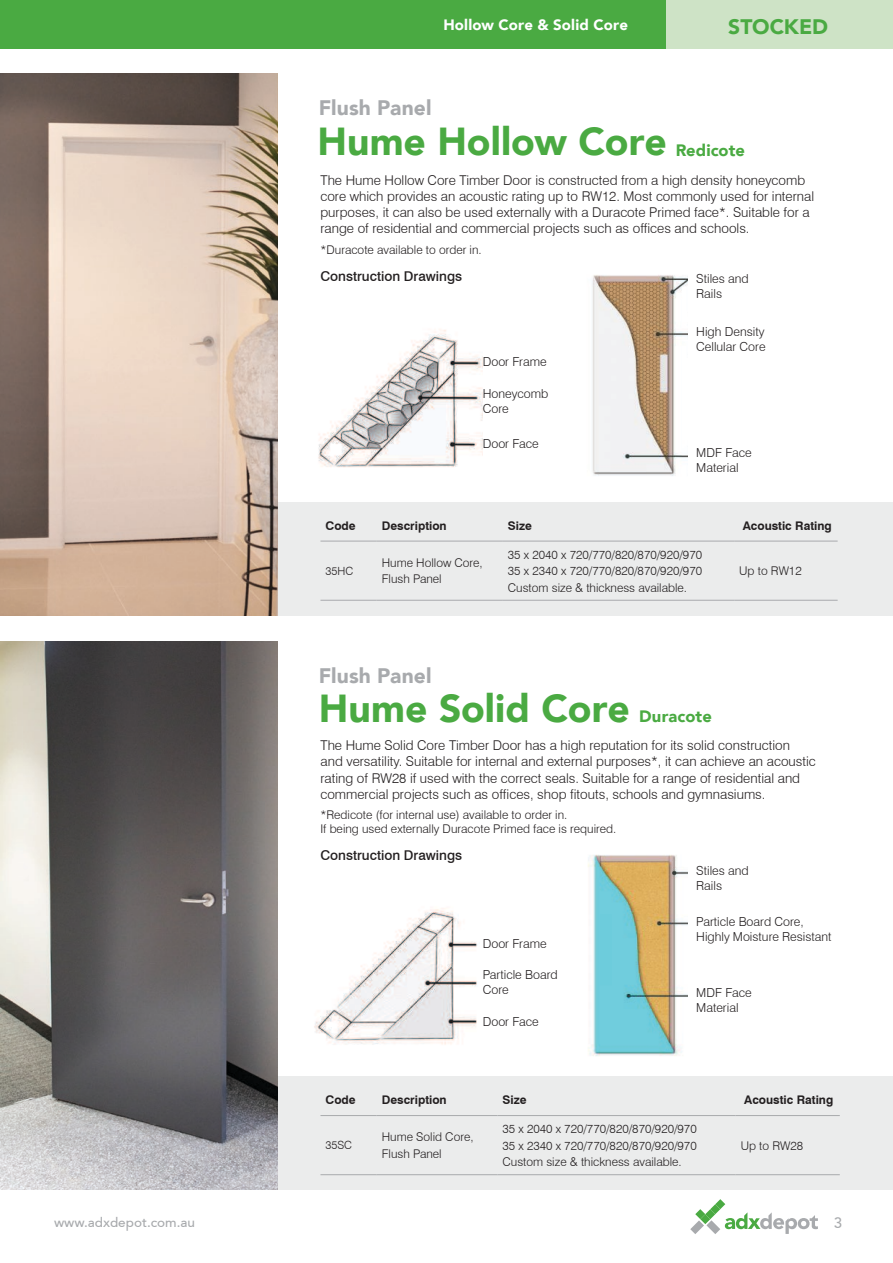
<style>
.page{position:relative;width:893px;height:1263px;background:#fff}
.page>*{position:absolute;margin:0;border:0;box-sizing:border-box;transform-origin:0 0}
.t1{font:900 39px "Avenir 95";color:#4aaa42}
.t2{font:900 21px "Avenir 95";letter-spacing:.005em;color:#a8aaad}
.t3{font:900 21px "Avenir 95";color:#4aaa42}
.t4{font:900 16.5px "Avenir 95";letter-spacing:.005em;color:#4aaa42}
.t5{font:900 15px "Avenir 95";letter-spacing:.01em;color:#fff}
.t6{font:500 15px "Avenir 65";color:#a8aaad}
.t7{font:300 13.5px/16.2px "Swiss 721 BT";color:#231f20}
.t8{font:500 13.5px "Swiss 721 BT";color:#231f20}
.t9{font:500 13.5px "Avenir 65";color:#a8aaad}
.t10{font:300 12.45px/14.9px "Swiss 721 BT";color:#231f20}
.t11{font:300 12px/16.5px "Swiss 721 BT";color:#231f20}
.t12{font:700 11.85px "Swiss 721 BT";color:#231f20}
.t13{font:300 11.25px "Swiss 721 BT";color:#231f20}
</style>
<div class="page">
<div style="left:0;top:0;width:893px;height:49px;background:#4aaa42"></div>
<div style="left:0;top:1076px;width:893px;height:114px;background:#ebecec"></div>
<hr style="left:320px;top:1115px;width:57px;height:1px;background:#a8aaad">
<hr style="left:377px;top:1115px;width:120px;height:1px;background:#a8aaad">
<hr style="left:497px;top:1115px;width:239px;height:1px;background:#a8aaad">
<hr style="left:736px;top:1115px;width:104px;height:1px;background:#a8aaad">
<hr style="left:320px;top:1174px;width:57px;height:1px;background:#a8aaad">
<hr style="left:377px;top:1174px;width:120px;height:1px;background:#a8aaad">
<hr style="left:497px;top:1174px;width:239px;height:1px;background:#a8aaad">
<hr style="left:736px;top:1174px;width:104px;height:1px;background:#a8aaad">
<div style="left:0;top:502px;width:893px;height:114px;background:#ebecec"></div>
<div style="left:666px;top:0;width:227px;height:49px;background:#cee3c6"></div>
<img style="left:592px;top:275px;width:96px;height:201px">
<img style="left:318px;top:329px;width:165px;height:139px">
<hr style="left:320px;top:541px;width:57px;height:1px;background:#a8aaad">
<hr style="left:377px;top:541px;width:126px;height:1px;background:#a8aaad">
<hr style="left:503px;top:541px;width:231px;height:1px;background:#a8aaad">
<hr style="left:734px;top:541px;width:104px;height:1px;background:#a8aaad">
<hr style="left:320px;top:600px;width:57px;height:1px;background:#a8aaad">
<hr style="left:377px;top:600px;width:126px;height:1px;background:#a8aaad">
<hr style="left:503px;top:600px;width:231px;height:1px;background:#a8aaad">
<hr style="left:734px;top:600px;width:104px;height:1px;background:#a8aaad">
<img style="left:588px;top:855px;width:100px;height:201px">
<img style="left:314px;top:908px;width:164px;height:137px">
<img style="left:0;top:641px;width:278px;height:549px">
<svg style="left:690px;top:1199px;width:128px;height:35px"></svg>
<img style="left:0;top:73px;width:278px;height:543px">
<p class="t5" style="left:443px;top:18px;width:186px">Hollow Core &amp; Solid Core</p>
<h2 class="t3" style="left:728px;top:18px;width:101px">STOCKED</h2>
<h2 class="t2" style="left:319px;top:100px;width:114px">Flush Panel</h2>
<h1 class="t1" style="left:317px;top:125px;width:351px">Hume Hollow Core</h1>
<p class="t4" style="left:676px;top:143px;width:71px">Redicote</p>
<p class="t7" style="left:320px;top:173px;width:495px">The Hume Hollow Core Timber Door is constructed from a high density honeycomb core which provides an acoustic rating up to RW12. Most commonly used for internal purposes, it can also be used externally with a Duracote Primed face*. Suitable for a range of residential and commercial projects such as offices and schools.</p>
<p class="t11" style="left:320px;top:243px;width:163px">*Duracote available to order in.</p>
<p class="t8" style="left:320px;top:271px;width:143px">Construction Drawings</p>
<p class="t10" style="left:483px;top:355px;width:65px">Door Frame</p>
<p class="t10" style="left:483px;top:387px;width:67px">Honeycomb<br>Core</p>
<p class="t10" style="left:483px;top:437px;width:58px">Door Face</p>
<p class="t10" style="left:696px;top:273px;width:54px">Stiles and<br>Rails</p>
<p class="t10" style="left:696px;top:325px;width:71px">High Density<br>Cellular Core</p>
<p class="t10" style="left:696px;top:446px;width:57px">MDF Face<br>Material</p>
<p class="t12" style="left:325px;top:521px;width:32px">Code</p>
<p class="t12" style="left:382px;top:521px;width:66px">Description</p>
<p class="t12" style="left:508px;top:521px;width:25px">Size</p>
<p class="t12" style="left:743px;top:521px;width:91px">Acoustic Rating</p>
<p class="t13" style="left:325px;top:567px;width:29px">35HC</p>
<p class="t11" style="left:382px;top:555px;width:103px">Hume Hollow Core,<br>Flush Panel</p>
<p class="t11" style="left:508px;top:547px;width:196px;text-align:justify">35 x 2040 x 720/770/820/870/920/970<br>35 x 2340 x 720/770/820/870/920/970<br>Custom size &amp; thickness available.</p>
<p class="t11" style="left:739px;top:564px;width:64px">Up to RW12</p>
<h2 class="t2" style="left:319px;top:667px;width:114px">Flush Panel</h2>
<h1 class="t1" style="left:319px;top:692px;width:312px">Hume Solid Core</h1>
<p class="t4" style="left:639px;top:709px;width:74px">Duracote</p>
<p class="t7" style="left:320px;top:738px;width:497px">The Hume Solid Core Timber Door has a high reputation for its solid construction<br>and versatility. Suitable for internal and external purposes*, it can achieve an acoustic rating of RW28 if used with the correct seals. Suitable for a range of residential and commercial projects such as offices, shop fitouts, schools and gymnasiums.</p>
<p class="t11" style="left:320px;top:808px;width:297px;line-height:14.4px">*Redicote (for internal use) available to order in.<br>If being used externally Duracote Primed face is required.</p>
<p class="t8" style="left:320px;top:850px;width:143px">Construction Drawings</p>
<p class="t10" style="left:483px;top:938px;width:65px">Door Frame</p>
<p class="t10" style="left:483px;top:968px;width:76px">Particle Board<br>Core</p>
<p class="t10" style="left:483px;top:1016px;width:58px">Door Face</p>
<p class="t10" style="left:696px;top:864px;width:54px">Stiles and<br>Rails</p>
<p class="t10" style="left:696px;top:916px;width:137px">Particle Board Core,<br>Highly Moisture Resistant</p>
<p class="t10" style="left:696px;top:986px;width:57px">MDF Face<br>Material</p>
<p class="t12" style="left:325px;top:1095px;width:32px">Code</p>
<p class="t12" style="left:382px;top:1095px;width:66px">Description</p>
<p class="t12" style="left:502px;top:1095px;width:25px">Size</p>
<p class="t12" style="left:744px;top:1095px;width:91px">Acoustic Rating</p>
<p class="t13" style="left:325px;top:1141px;width:28px">35SC</p>
<p class="t11" style="left:382px;top:1130px;width:93px">Hume Solid Core,<br>Flush Panel</p>
<p class="t11" style="left:502px;top:1122px;width:196px;text-align:justify">35 x 2040 x 720/770/820/870/920/970<br>35 x 2340 x 720/770/820/870/920/970<br>Custom size &amp; thickness available.</p>
<p class="t11" style="left:741px;top:1138px;width:64px">Up to RW28</p>
<p class="t9" style="left:54px;top:1216px;width:143px">www.adxdepot.com.au</p>
<p class="t6" style="left:834px;top:1216px;width:10px">3</p>
</div>
